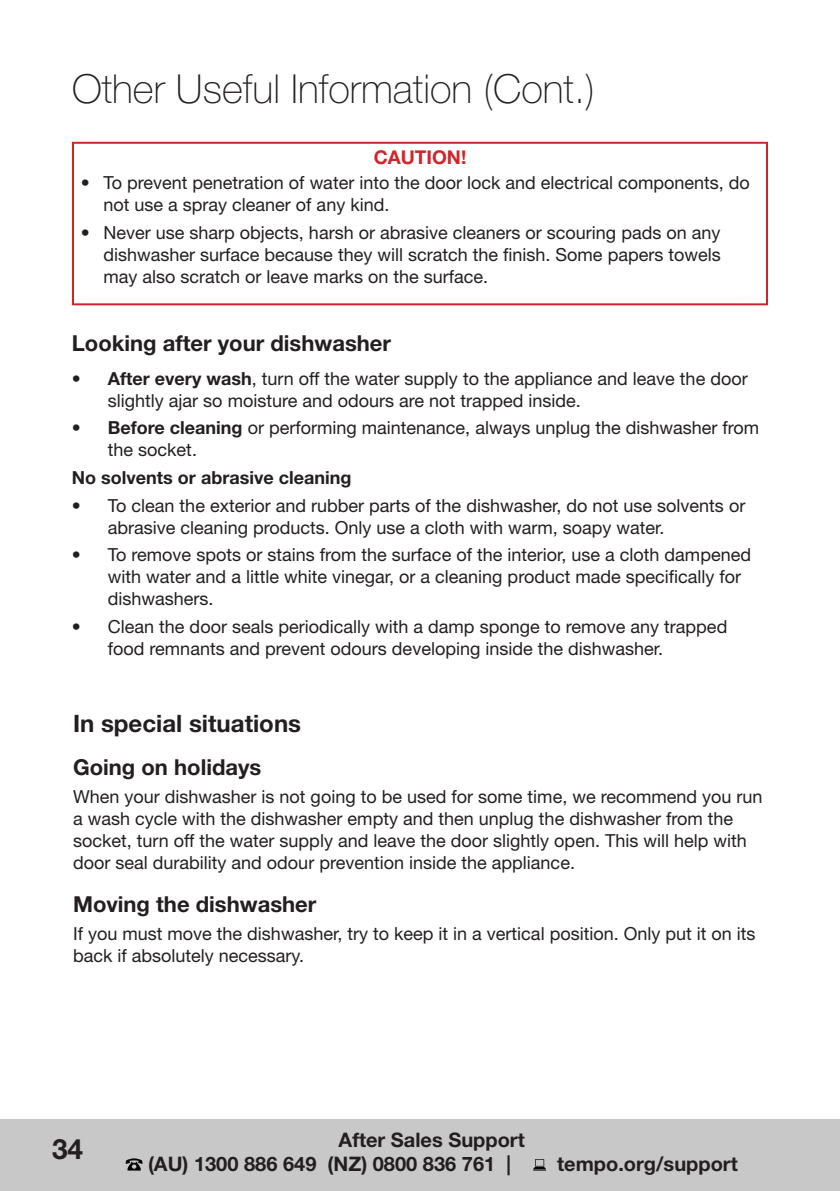
<style>
.page{position:relative;width:840px;height:1191px;background:#fff}
.page>*{position:absolute;margin:0;border:0;box-sizing:border-box;transform-origin:0 0}
.Big_Heading{font:100 40px "Helvetica Neue";color:#231f20}
.t1{font:800 28px "Helvetica Neue";color:#231f20}
.body{font:700 24px "Helvetica Neue LT Std";color:#231f20}
.Sub_Sub_heading_-_sm{font:700 22px "Helvetica Neue LT Std";color:#231f20}
.t2{font:700 20px/24px "Helvetica Neue";color:#231f20}
.body-2{font:700 19px "Helvetica Neue LT Std";color:#d1232a}
.body-3{font:18px/22px "Helvetica Neue";color:#231f20}
.body-4{font:700 18px "Helvetica Neue LT Std";color:#231f20}
.s1{font-family:"Helvetica Neue LT Std";font-weight:700}
</style>
<div class="page">
<div style="left:0;top:1119px;width:839px;height:72px;background:#c8c8c9"></div>
<svg style="left:126px;top:1158px;width:16px;height:12px"></svg>
<svg style="left:533px;top:1159px;width:12px;height:11px"></svg>
<div style="left:72px;top:142px;width:695px;height:163px;border:2px solid #d1232a"></div>
<p class="Big_Heading" style="left:72px;top:66px;width:524px">Other Useful Information (Cont.)</p>
<p class="body-2" style="left:373px;top:146px;width:94px">CAUTION!</p>
<p class="body-3" style="left:103px;top:171px;width:647px;text-indent:-23px">• To prevent penetration of water into the door lock and electrical components, do not use a spray cleaner of any kind.</p>
<p class="body-3" style="left:103px;top:221px;width:618px;text-align:justify;text-indent:-23px">• Never use sharp objects, harsh or abrasive cleaners or scouring pads on any dishwasher surface because they will scratch the finish. Some papers towels may also scratch or leave marks on the surface.</p>
<p class="Sub_Sub_heading_-_sm" style="left:72px;top:330px;width:320px">Looking after your dishwasher</p>
<p class="body-3" style="left:108px;top:367px;width:641px;text-indent:-36px"><span class="s1">• After every wash</span>, turn off the water supply to the appliance and leave the door slightly ajar so moisture and odours are not trapped inside.</p>
<p class="body-3" style="left:108px;top:416px;width:652px;text-indent:-36px"><span class="s1">• Before cleaning</span> or performing maintenance, always unplug the dishwasher from the socket.</p>
<p class="body-4" style="left:72px;top:466px;width:281px">No solvents or abrasive cleaning</p>
<p class="body-3" style="left:108px;top:494px;width:638px;text-indent:-36px">• To clean the exterior and rubber parts of the dishwasher, do not use solvents or abrasive cleaning products. Only use a cloth with warm, soapy water.</p>
<p class="body-3" style="left:108px;top:543px;width:644px;text-indent:-36px">• To remove spots or stains from the surface of the interior, use a cloth dampened with water and a little white vinegar, or a cleaning product made specifically for dishwashers.</p>
<p class="body-3" style="left:108px;top:615px;width:620px;text-indent:-36px">• Clean the door seals periodically with a damp sponge to remove any trapped food remnants and prevent odours developing inside the dishwasher.</p>
<p class="body" style="left:73px;top:708px;width:229px">In special situations</p>
<p class="Sub_Sub_heading_-_sm" style="left:73px;top:753px;width:190px">Going on holidays</p>
<p class="body-3" style="left:73px;top:785px;width:690px">When your dishwasher is not going to be used for some time, we recommend you run a wash cycle with the dishwasher empty and then unplug the dishwasher from the socket, turn off the water supply and leave the door slightly open. This will help with door seal durability and odour prevention inside the appliance.</p>
<p class="Sub_Sub_heading_-_sm" style="left:73px;top:891px;width:245px">Moving the dishwasher</p>
<p class="body-3" style="left:73px;top:922px;width:683px">If you must move the dishwasher, try to keep it in a vertical position. Only put it on its back if absolutely necessary.</p>
<h2 class="t1" style="left:20px;top:1129px;width:65px">34<span class="s1">34</span></h2>
<p class="t2" style="left:148px;top:1127px;width:378px;text-indent:190px">After Sales Support (AU) 1300 886 649 (NZ) 0800 836 761 |</p>
<p class="t2" style="left:557px;top:1151px;width:182px">tempo.org/support</p>
</div>
